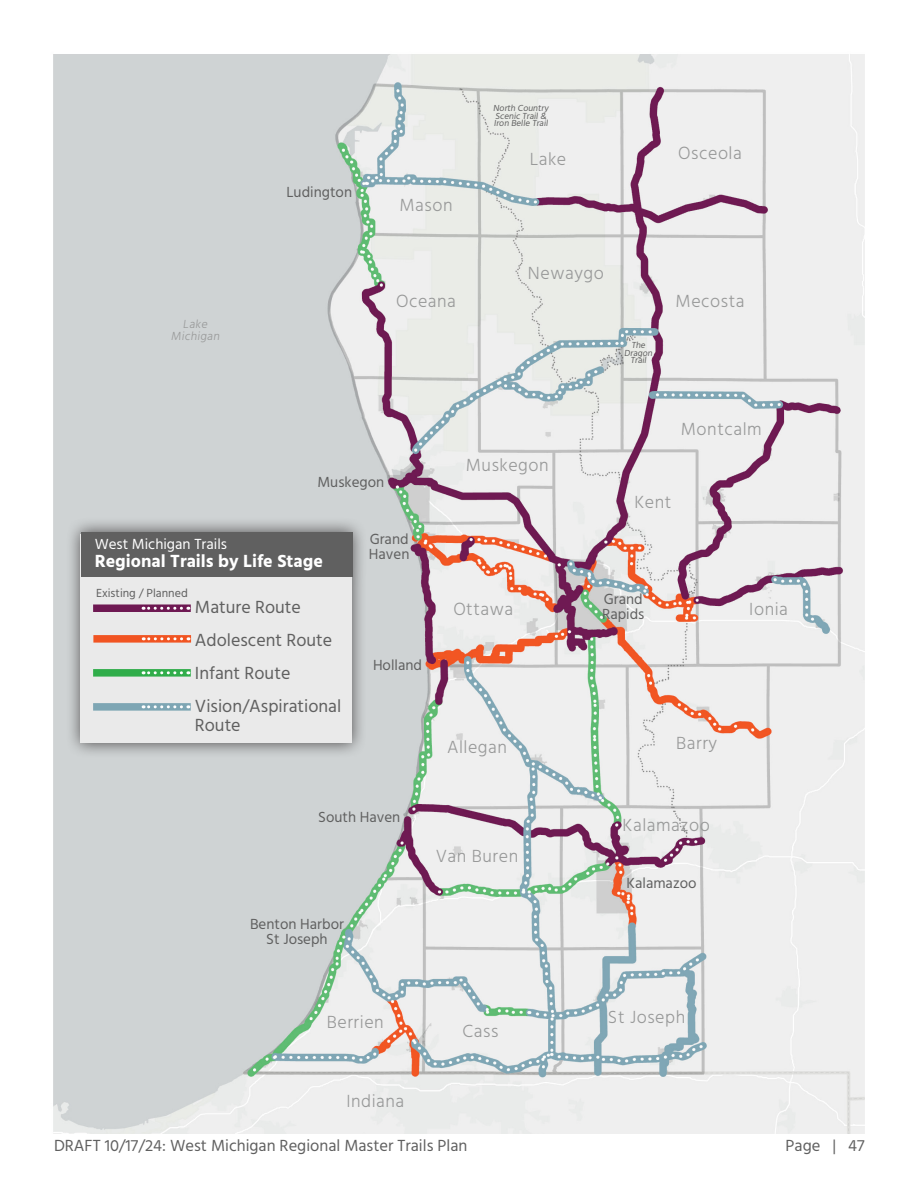
<style>
.page{position:relative;width:918px;height:1188px;background:#fff}
.page>*{position:absolute;margin:0;border:0;box-sizing:border-box;transform-origin:0 0}
.Body{font:300 18px "Hind";letter-spacing:.03em;color:#989999}
.Body-2{font:18px/19.5px "Hind";color:#606060}
.Body-3{font:700 18px "Hind";color:#fff}
.t1{font:16.5px "Hind";color:#606060}
.Body-4{font:15px/15px "Hind";color:#606060}
.Body-5{font:15px "Hind";color:#fff}
.Body-6{font:12px "Hind";color:#606060}
.Body-7{font:300 12px/12px "Hind";color:#989999;text-align:center}
.Body-8{font:9px/7.5px "Hind";color:#606060}
</style>
<div class="page">
<img style="left:53px;top:54px;width:812px;height:1080px">
<div style="left:65px;top:516px;width:303px;height:242px;background:#231f20;opacity:.75"></div>
<div style="left:81px;top:534px;width:271px;height:209px;background:#eaeaea"></div>
<div style="left:93px;top:635px;width:98px;height:8px;background:#f15422"></div>
<div style="left:93px;top:604px;width:98px;height:8px;background:#6e1852"></div>
<div style="left:93px;top:703px;width:98px;height:8px;background:#7ea6b4"></div>
<div style="left:93px;top:669px;width:98px;height:8px;background:#30ad4a"></div>
<svg style="left:143px;top:637px;width:39px;height:3px"></svg>
<svg style="left:143px;top:607px;width:38px;height:3px"></svg>
<svg style="left:143px;top:705px;width:38px;height:3px"></svg>
<svg style="left:143px;top:671px;width:38px;height:3px"></svg>
<div style="left:81px;top:532px;width:271px;height:45px;background:#606060"></div>
<p class="Body-7" style="left:171px;top:319px;width:53px">Lake<br>Michigan</p>
<p class="Body-4" style="left:286px;top:185px;width:67px">Ludington</p>
<p class="Body" style="left:400px;top:193px;width:55px">Mason</p>
<p class="Body" style="left:396px;top:289px;width:61px">Oceana</p>
<p class="Body-8" style="left:493px;top:105px;width:59px">North Country<br>Scenic Trail&amp;<br>Iron Belle Trail</p>
<p class="Body" style="left:530px;top:147px;width:38px">Lake</p>
<p class="Body" style="left:678px;top:141px;width:65px">Osceola</p>
<p class="Body" style="left:528px;top:261px;width:77px">Newaygo</p>
<p class="Body-8" style="left:624px;top:342px;width:31px;text-align:center">The<br>Dragon<br>Trail</p>
<p class="Body" style="left:676px;top:289px;width:71px">Mecosta</p>
<p class="Body-4" style="left:317px;top:475px;width:68px">Muskegon</p>
<p class="Body-5" style="left:95px;top:534px;width:134px">West Michigan Trails</p>
<p class="Body-3" style="left:95px;top:550px;width:230px">Regional Trails by Life Stage</p>
<p class="Body-4" style="left:369px;top:533px;width:42px">Grand<br>Haven</p>
<p class="Body" style="left:466px;top:454px;width:84px">Muskegon</p>
<p class="Body" style="left:681px;top:418px;width:82px">Montcalm</p>
<p class="Body" style="left:635px;top:490px;width:38px">Kent</p>
<p class="Body-6" style="left:96px;top:585px;width:93px">Existing / Planned</p>
<p class="Body-2" style="left:195px;top:598px;width:108px">Mature Route</p>
<p class="Body-2" style="left:195px;top:631px;width:139px">Adolescent Route</p>
<p class="Body-2" style="left:195px;top:664px;width:97px">Infant Route</p>
<p class="Body-2" style="left:195px;top:697px;width:148px">Vision/Aspirational<br>Route</p>
<p class="Body-4" style="left:373px;top:659px;width:51px">Holland</p>
<p class="Body" style="left:453px;top:597px;width:61px">Ottawa</p>
<p class="Body-4" style="left:602px;top:592px;width:44px">Grand<br>Rapids</p>
<p class="Body" style="left:447px;top:735px;width:61px">Allegan</p>
<p class="Body" style="left:676px;top:731px;width:43px">Barry</p>
<p class="Body-4" style="left:318px;top:811px;width:84px">South Haven</p>
<p class="Body-4" style="left:250px;top:917px;width:96px;text-align:center">Benton Harbor<br>St Joseph</p>
<p class="Body" style="left:436px;top:844px;width:84px">Van Buren</p>
<p class="Body" style="left:623px;top:813px;width:89px">Kalamazoo</p>
<p class="Body-4" style="left:627px;top:877px;width:72px">Kalamazoo</p>
<p class="Body" style="left:327px;top:1010px;width:58px">Berrien</p>
<p class="Body" style="left:346px;top:1089px;width:59px">Indiana</p>
<p class="Body" style="left:463px;top:1019px;width:37px">Cass</p>
<p class="Body" style="left:608px;top:1005px;width:79px">St Joseph</p>
<p class="Body" style="left:749px;top:597px;width:40px">Ionia</p>
<p class="t1" style="left:54px;top:1135px;width:415px">DRAFT 10/17/24: West Michigan Regional Master Trails Plan</p>
<p class="t1" style="left:786px;top:1135px;width:81px">Page | 47</p>
</div>
